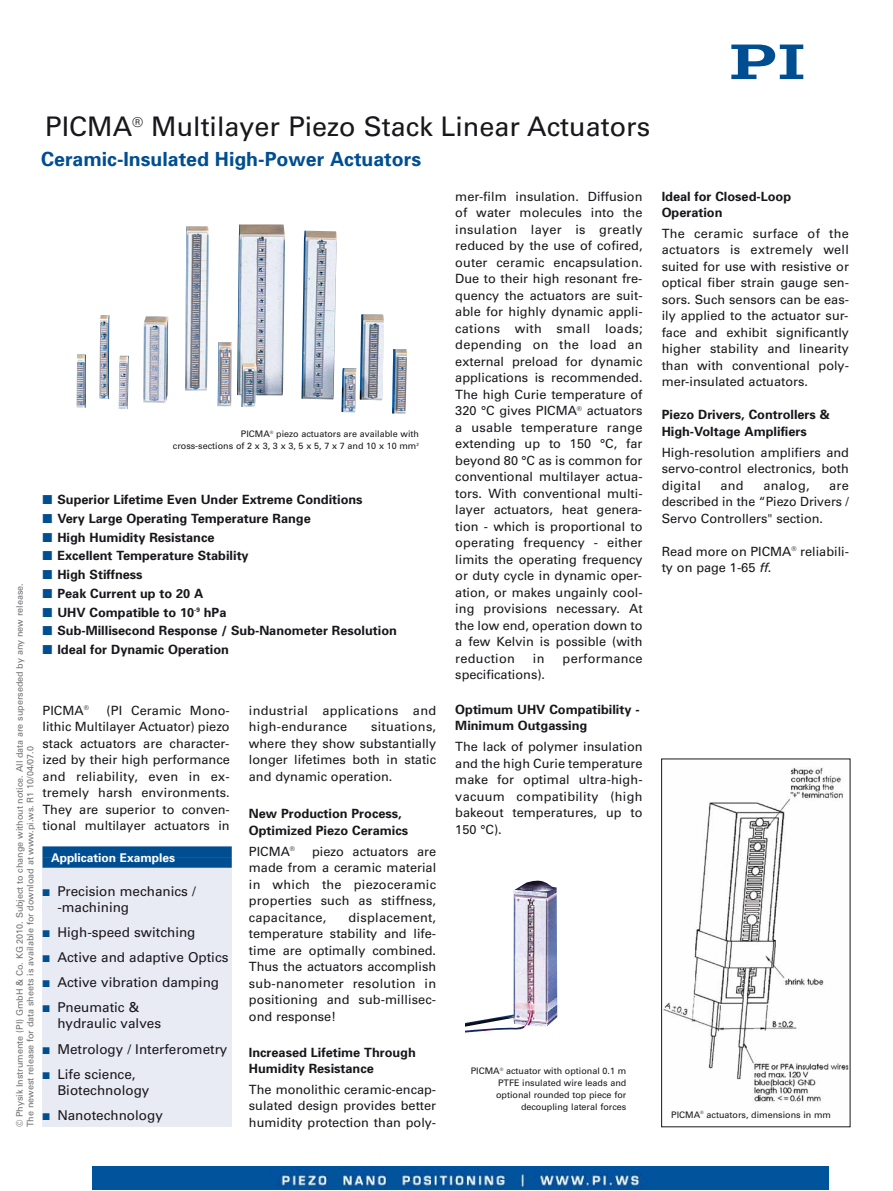
<style>
.page{position:relative;width:893px;height:1191px;background:#fff}
.page>*{position:absolute;margin:0;border:0;box-sizing:border-box;transform-origin:0 0}
.t1{font:27px "Univers";color:#1a171c}
.t2{font:700 19.5px "Univers";color:#004e92}
.t3{font:13.5px/16px "Univers";color:#1a171c}
.t4{font:12.75px/16.5px "Univers";color:#1a171c;text-align:justify}
.t5{font:700 12.75px/16.5px "Univers";color:#1a171c}
.t6{font:12.75px/16.5px "Univers";letter-spacing:.02em;color:#1a171c}
.t7{font:700 12px "Univers";color:#fff}
.t8{font:9px/12px "Univers";color:#1a171c;text-align:right}
.t9{font:9px/10.8px "Univers";color:#6f7072}
.s1{font-family:"European Pi Three";font-weight:400;font-size:15px;color:#004e92}
.s2{font-family:"European Pi Three";font-size:11.25px;color:#004e92}
.s3{font-style:italic}
</style>
<div class="page">
<div style="left:43px;top:846px;width:189px;height:281px;background:#e8ebf4"></div>
<div style="left:43px;top:846px;width:189px;height:11px;background:#004e92"></div>
<div style="left:43px;top:857px;width:189px;height:10px;background:#004e92"></div>
<img style="left:77px;top:224px;width:330px;height:190px">
<img style="left:466px;top:880px;width:91px;height:153px">
<img style="left:663px;top:767px;width:185px;height:336px">
<div style="left:661px;top:758px;width:189px;height:369px;border:1px solid #1a171c"></div>
<img style="left:93px;top:1166px;width:735px;height:23px">
<svg style="left:731px;top:45px;width:72px;height:34px"></svg>
<p class="t1" style="left:45px;top:111px;width:606px">PICMA<sup>®</sup> Multilayer Piezo Stack Linear Actuators</p>
<h2 class="t2" style="left:41px;top:152px;width:381px">Ceramic-Insulated High-Power Actuators</h2>
<p class="t8" style="left:173px;top:428px;width:248px">PICMA<sup>®</sup> piezo actuators are available with<br>cross-sections of 2 x 3, 3 x 3, 5 x 5, 7 x 7 and 10 x 10 mm<sup>2</sup></p>
<p class="t5" style="left:43px;top:492px;width:322px"><span class="s1">-</span> Superior Lifetime Even Under Extreme Conditions</p>
<p class="t5" style="left:43px;top:511px;width:270px"><span class="s1">-</span> Very Large Operating Temperature Range</p>
<p class="t5" style="left:43px;top:530px;width:173px"><span class="s1">-</span> High Humidity Resistance</p>
<p class="t5" style="left:43px;top:549px;width:208px"><span class="s1">-</span> Excellent Temperature Stability</p>
<p class="t5" style="left:43px;top:567px;width:102px"><span class="s1">-</span> High Stiffness</p>
<p class="t5" style="left:43px;top:586px;width:162px"><span class="s1">-</span> Peak Current up to 20 A</p>
<p class="t5" style="left:43px;top:605px;width:185px"><span class="s1">-</span> UHV Compatible to 10<sup>-9</sup> hPa</p>
<p class="t5" style="left:43px;top:624px;width:356px"><span class="s1">-</span> Sub-Millisecond Response / Sub-Nanometer Resolution</p>
<p class="t5" style="left:43px;top:642px;width:188px"><span class="s1">-</span> Ideal for Dynamic Operation</p>
<p class="t9" style="left:14px;top:1127px;width:545px;rotate:-90deg">© Physik Instrumente (PI) GmbH &amp; Co. KG 2010. Subject to change without notice. All data are superseded by any new release.<br>The newest release for data sheets is available for download at www.pi.ws. R1 10/04/07.0</p>
<p class="t4" style="left:43px;top:702px;width:189px;text-indent:64px">(PI Ceramic Mono&shy;lithic Multilayer Actuator) piezo stack actuators are character&shy;ized by their high performance and reliability, even in ex&shy;tremely harsh environments.<br>They are superior to conven&shy;tional multilayer actuators in</p>
<p class="t6" style="left:249px;top:702px;width:189px">industrial applications and high-endurance</p>
<p class="t4" style="left:43px;top:702px;width:48px">PICMA<sup>®</sup></p>
<p class="t4" style="left:249px;top:718px;width:189px;text-indent:122px">situations, where they show substantially longer lifetimes both in static and dynamic operation.</p>
<p class="t5" style="left:249px;top:806px;width:161px">New Production Process,<br>Optimized Piezo Ceramics</p>
<p class="t4" style="left:249px;top:843px;width:48px">PICMA<sup>®</sup></p>
<p class="t4" style="left:249px;top:843px;width:189px;text-indent:63px">piezo actuators are made from a ceramic material in which the piezoceramic properties such as stiffness, capacitance,</p>
<p class="t7" style="left:51px;top:853px;width:126px">Application Examples</p>
<p class="t3" style="left:57px;top:883px;width:140px;text-indent:-15px"><span class="s2">-</span> Precision mechanics / -machining</p>
<p class="t3" style="left:43px;top:924px;width:155px"><span class="s2">-</span> High-speed switching</p>
<p class="t3" style="left:43px;top:949px;width:187px"><span class="s2">-</span> Active and adaptive Optics</p>
<p class="t3" style="left:43px;top:974px;width:178px"><span class="s2">-</span> Active vibration damping</p>
<p class="t3" style="left:57px;top:999px;width:105px;text-indent:-15px"><span class="s2">-</span> Pneumatic &amp; hydraulic valves</p>
<p class="t3" style="left:43px;top:1041px;width:186px"><span class="s2">-</span> Metrology / Interferometry</p>
<p class="t3" style="left:57px;top:1066px;width:94px;text-indent:-15px"><span class="s2">-</span> Life science,<br>Biotechnology</p>
<p class="t3" style="left:43px;top:1107px;width:122px"><span class="s2">-</span> Nanotechnology</p>
<p class="t4" style="left:249px;top:909px;width:189px;text-indent:100px">displacement, temperature stability and life&shy;time are optimally combined.<br>Thus the actuators accomplish sub-nanometer resolution in positioning and sub-millisec&shy;ond response!</p>
<p class="t5" style="left:249px;top:1045px;width:168px">Increased Lifetime Through<br>Humidity Resistance</p>
<p class="t4" style="left:249px;top:1081px;width:189px">The monolithic ceramic-encap&shy;sulated design provides better humidity protection than poly-</p>
<p class="t4" style="left:455px;top:188px;width:189px">mer-film insulation. Diffusion of water molecules into the insulation layer is greatly reduced by the use of cofired, outer ceramic encapsulation.<br>Due to their high resonant fre&shy;quency the actuators are suit&shy;able for highly dynamic appli&shy;cations with small loads; depending on the load an external preload for dynamic applications is recommended.<br>The high Curie temperature of 320 °C gives PICMA<sup>®</sup> actuators a usable temperature range extending up to 150 °C, far beyond 80 °C as is common for conventional multilayer actua&shy;tors. With conventional multi&shy;layer actuators, heat genera&shy;tion - which is proportional to operating frequency - either limits the operating frequency or duty cycle in dynamic oper&shy;ation, or makes ungainly cool&shy;ing provisions necessary. At the low end, operation down to a few Kelvin is possible (with reduction</p>
<p class="t4" style="left:533px;top:650px;width:13px">in</p>
<p class="t6" style="left:563px;top:650px;width:81px">performance</p>
<p class="t4" style="left:455px;top:666px;width:91px">specifications).</p>
<p class="t5" style="left:455px;top:702px;width:186px">Optimum UHV Compatibility -<br>Minimum Outgassing</p>
<p class="t4" style="left:455px;top:738px;width:189px">The lack of polymer insulation and the high Curie temperature make for optimal ultra-high&shy;vacuum compatibility (high bakeout temperatures, up to 150 °C).</p>
<p class="t8" style="left:471px;top:1065px;width:157px">PICMA<sup>®</sup> actuator with optional 0.1 m<br>PTFE insulated wire leads and optional rounded top piece for decoupling lateral forces</p>
<p class="t5" style="left:662px;top:189px;width:131px">Ideal for Closed-Loop<br>Operation</p>
<p class="t4" style="left:662px;top:225px;width:189px">The ceramic surface of the actuators is extremely well suited for use with resistive or optical fiber strain gauge sen&shy;sors. Such sensors can be eas&shy;ily applied to the actuator sur&shy;face and exhibit significantly higher stability and linearity than with conventional poly&shy;mer-insulated actuators.</p>
<p class="t5" style="left:662px;top:408px;width:170px">Piezo Drivers, Controllers &amp;<br>High-Voltage Amplifiers</p>
<p class="t4" style="left:662px;top:444px;width:189px">High-resolution amplifiers and servo-control electronics, both digital</p>
<p class="t4" style="left:720px;top:477px;width:25px">and</p>
<p class="t4" style="left:763px;top:477px;width:48px">analog,</p>
<p class="t4" style="left:662px;top:477px;width:189px;text-indent:168px">are described in the “Piezo Drivers / Servo Controllers" section.</p>
<p class="t4" style="left:662px;top:543px;width:189px">Read more on PICMA<sup>®</sup> reliabili&shy;ty on page 1-65 <span class="s3">ff</span>.</p>
<p class="t8" style="left:671px;top:1108px;width:161px">PICMA<sup>®</sup> actuators, dimensions in mm</p>
</div>
